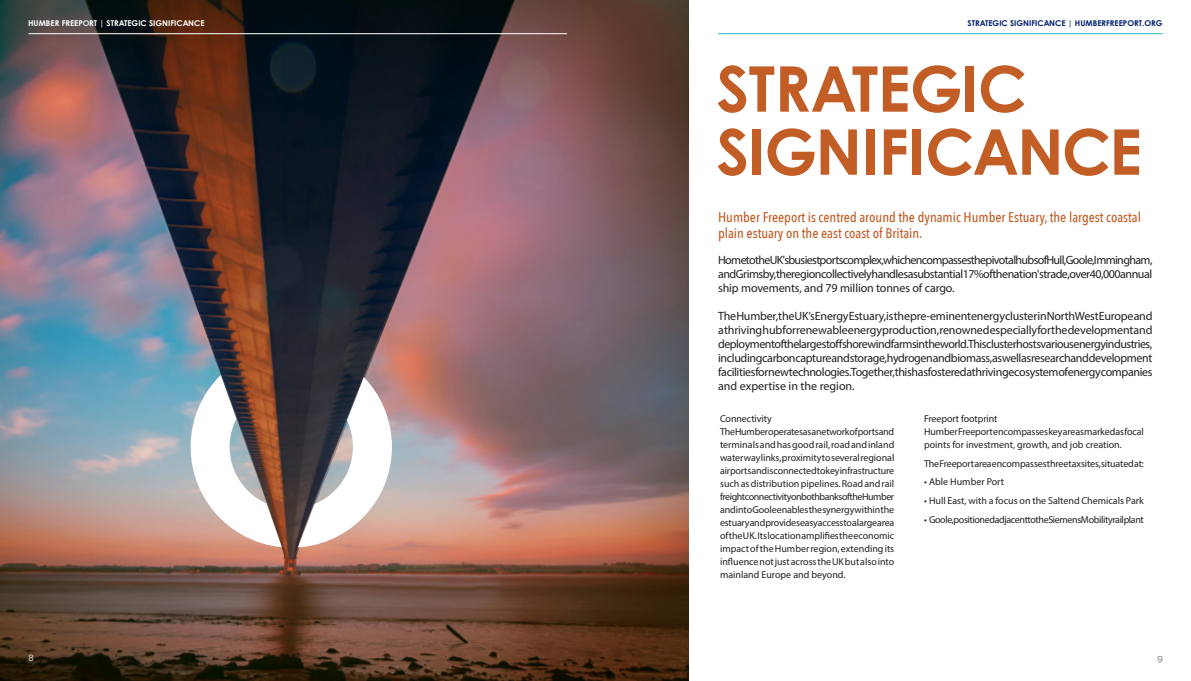
<style>
.page{position:relative;width:1191px;height:681px;background:#fff}
.page>*{position:absolute;margin:0;border:0;box-sizing:border-box;transform-origin:0 0}
.t1{font:700 63px/63px "Century Gothic Pro";letter-spacing:-.01em;color:#c35d26}
.t2{font:500 14px/16px "Avenir Next Condensed";color:#c35d26}
.t3{font:12px/14px "Myriad Pro";letter-spacing:-.01em;color:#231f20;text-align:justify}
.t4{font:10px/13px "Myriad Pro";letter-spacing:-.01em;color:#231f20;text-align:justify}
.t5{font:10px "Myriad Pro";letter-spacing:-.04em;color:#231f20}
.t6{font:9px "Raleway";color:#57585a}
.t7{font:9px "Raleway";color:#fff}
.t8{font:700 8px "Century Gothic Pro";color:#01216e}
.t9{font:700 8px "Century Gothic Pro";color:#fff}
.s1{color:#d7ecf0}
</style>
<div class="page">
<img style="left:0;top:0;width:688px;height:680px">
<hr style="left:718px;top:33px;width:444px;height:1px;background:#31aec6">
<hr style="left:28px;top:33px;width:539px;height:1px;background:#fff">
<img style="left:193px;top:291px;width:204px;height:262px">
<p class="t9" style="left:28px;top:18px;width:178px">HUMBER FREEP<span class="s1">O</span>RT | STRATEGIC SIGNIFICANCE</p>
<p class="t7" style="left:28px;top:652px;width:7px">8</p>
<p class="t8" style="left:967px;top:18px;width:196px">STRATEGIC SIGNIFICANCE | HUMBERFREEPORT.ORG</p>
<p class="t1" style="left:716px;top:56px;width:427px">STRATEGIC<br>SIGNIFICANCE</p>
<p class="t2" style="left:718px;top:209px;width:424px">Humber Freeport is centred around the dynamic Humber Estuary, the largest coastal plain estuary on the east coast of Britain.</p>
<p class="t3" style="left:718px;top:252px;width:436px">Home to the UK's busiest ports complex, which encompasses the pivotal hubs of Hull, Goole, Immingham, and Grimsby, the region collectively handles a substantial 17% of the nation's trade, over 40,000 annual ship movements, and 79 million tonnes of cargo.</p>
<p class="t3" style="left:718px;top:308px;width:436px">The Humber, the UK’s Energy Estuary, is the pre-eminent energy cluster in North West Europe and a thriving hub for renewable energy production, renowned especially for the development and deployment of the largest offshore wind farms in the world. This cluster hosts various energy industries, including carbon capture and storage, hydrogen and biomass, as well as research and development facilities for new technologies. Together, this has fostered a thriving ecosystem of energy companies and expertise in the region.</p>
<p class="t4" style="left:720px;top:411px;width:53px">Connectivity</p>
<p class="t4" style="left:720px;top:424px;width:176px">The Humber operates as a network of ports and terminals and has good rail, road and inland waterway links, proximity to several regional airports and is connected to key infrastructure such as distribution pipelines. Road and rail freight connectivity on both banks of the Humber and into Goole enables the synergy within the estuary and provides easy access to a large area of the UK. Its location amplifies the economic impact of the Humber region, extending its influence not just across the UK but also into mainland Europe and beyond.</p>
<p class="t4" style="left:924px;top:411px;width:75px">Freeport footprint</p>
<p class="t4" style="left:924px;top:424px;width:221px">Humber Freeport encompasses key areas marked as focal points for investment, growth, and job creation.</p>
<p class="t4" style="left:924px;top:456px;width:221px">The Freeport area encompasses three tax sites, situated at:</p>
<p class="t4" style="left:924px;top:475px;width:82px">• Able Humber Port</p>
<p class="t4" style="left:924px;top:493px;width:221px">• Hull East, with a focus on the Saltend Chemicals Park</p>
<p class="t5" style="left:924px;top:513px;width:221px">• Goole, positioned adjacent to the Siemens Mobility rail plant</p>
<p class="t6" style="left:1157px;top:652px;width:7px">9</p>
</div>
